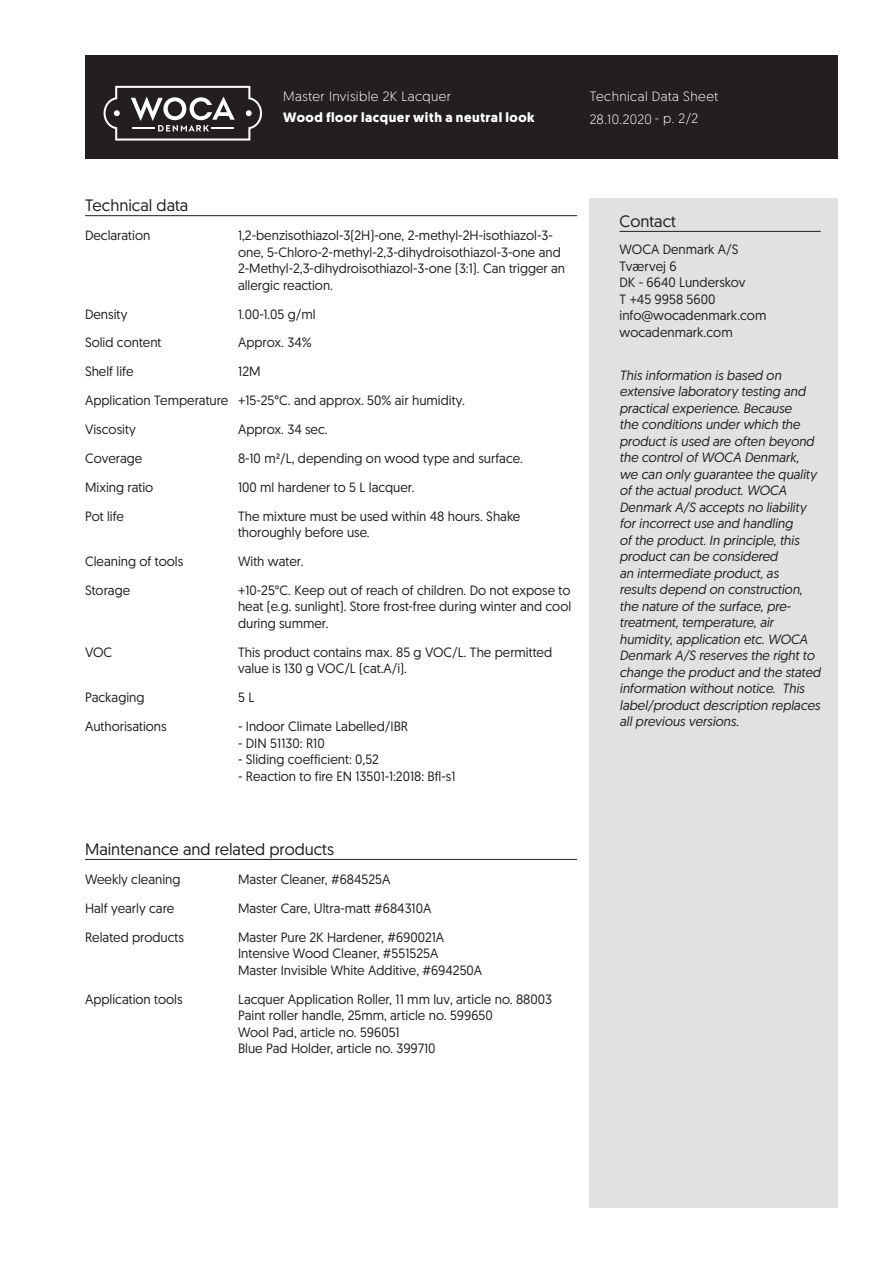
<style>
.page{position:relative;width:893px;height:1263px;background:#fff}
.page>*{position:absolute;margin:0;border:0;box-sizing:border-box;transform-origin:0 0}
.skyBodyHdn{font:16.5px "Geomanist";color:#231f20}
.skyContactHdnBodytex{font:16.5px "Geomanist";color:#231f20}
.skyBodyTxt{font:13.5px/16.5px "Geomanist";color:#231f20}
.skyDisclaimerTxtBody{font:italic 13.5px/16.5px "Geomanist";color:#231f20}
.skyBodyCap{font:13.5px "Geomanist";color:#231f20}
.skyWhiteHdnBodytext{font:300 13.5px "Geomanist";letter-spacing:.03em;color:#fff}
.skyWhiteBoldHdnBodyt{font:700 13.5px "Geomanist";letter-spacing:.04em;color:#fff}
</style>
<div class="page">
<div style="left:85px;top:55px;width:753px;height:104px;background:#231f20"></div>
<div style="left:590px;top:198px;width:248px;height:1010px;background:#e0e1e3"></div>
<hr style="left:619px;top:231px;width:202px;height:1px;background:#231f20">
<hr style="left:85px;top:215px;width:492px;height:1px;background:#231f20">
<hr style="left:85px;top:859px;width:492px;height:1px;background:#231f20">
<svg style="left:104px;top:86px;width:158px;height:55px"></svg>
<p class="skyWhiteHdnBodytext" style="left:283px;top:87px;width:169px">Master Invisible 2K Lacquer</p>
<p class="skyWhiteBoldHdnBodyt" style="left:283px;top:108px;width:253px">Wood floor lacquer with a neutral look</p>
<p class="skyWhiteHdnBodytext" style="left:590px;top:87px;width:130px">Technical Data Sheet</p>
<p class="skyWhiteHdnBodytext" style="left:590px;top:110px;width:110px">28.10.2020 - p. 2/2</p>
<p class="skyBodyHdn" style="left:85px;top:195px;width:105px">Technical data</p>
<p class="skyBodyCap" style="left:85px;top:227px;width:67px">Declaration</p>
<p class="skyBodyTxt" style="left:238px;top:227px;width:329px">1,2-benzisothiazol-3(2H)-one, 2-methyl-2H-isothiazol-3- one, 5-Chloro-2-methyl-2,3-dihydroisothiazol-3-one and 2-Methyl-2,3-dihydroisothiazol-3-one (3:1). Can trigger an allergic reaction.</p>
<p class="skyBodyCap" style="left:85px;top:305px;width:44px">Density</p>
<p class="skyBodyTxt" style="left:238px;top:305px;width:79px">1.00-1.05 g/ml</p>
<p class="skyBodyCap" style="left:85px;top:334px;width:78px">Solid content</p>
<p class="skyBodyTxt" style="left:238px;top:334px;width:75px">Approx. 34%</p>
<p class="skyBodyCap" style="left:85px;top:363px;width:50px">Shelf life</p>
<p class="skyBodyTxt" style="left:238px;top:363px;width:24px">12M</p>
<p class="skyBodyCap" style="left:85px;top:392px;width:145px">Application Temperature</p>
<p class="skyBodyTxt" style="left:238px;top:392px;width:228px">+15-25°C. and approx. 50% air humidity.</p>
<p class="skyBodyCap" style="left:85px;top:421px;width:53px">Viscosity</p>
<p class="skyBodyTxt" style="left:238px;top:421px;width:91px">Approx. 34 sec.</p>
<p class="skyBodyCap" style="left:85px;top:449px;width:59px">Coverage</p>
<p class="skyBodyTxt" style="left:238px;top:449px;width:286px">8-10 m²/L, depending on wood type and surface.</p>
<p class="skyBodyCap" style="left:85px;top:478px;width:70px">Mixing ratio</p>
<p class="skyBodyTxt" style="left:238px;top:478px;width:178px">100 ml hardener to 5 L lacquer.</p>
<p class="skyBodyCap" style="left:85px;top:507px;width:40px">Pot life</p>
<p class="skyBodyTxt" style="left:238px;top:507px;width:284px">The mixture must be used within 48 hours. Shake thoroughly before use.</p>
<p class="skyBodyCap" style="left:85px;top:553px;width:100px">Cleaning of tools</p>
<p class="skyBodyTxt" style="left:238px;top:553px;width:67px">With water.</p>
<p class="skyBodyCap" style="left:85px;top:581px;width:47px">Storage</p>
<p class="skyBodyTxt" style="left:238px;top:582px;width:335px;text-align:justify">+10-25°C. Keep out of reach of children. Do not expose to heat (e.g. sunlight). Store frost-free during winter and cool during summer.</p>
<p class="skyBodyCap" style="left:85px;top:643px;width:29px">VOC</p>
<p class="skyBodyTxt" style="left:238px;top:643px;width:316px">This product contains max. 85 g VOC/L. The permitted value is 130 g VOC/L (cat.A/i).</p>
<p class="skyBodyCap" style="left:85px;top:689px;width:61px">Packaging</p>
<p class="skyBodyTxt" style="left:238px;top:689px;width:18px">5 L</p>
<p class="skyBodyCap" style="left:85px;top:718px;width:83px">Authorisations</p>
<p class="skyBodyTxt" style="left:238px;top:718px;width:172px">- Indoor Climate Labelled/IBR</p>
<p class="skyBodyTxt" style="left:238px;top:734px;width:88px">- DIN 51130: R10</p>
<p class="skyBodyTxt" style="left:238px;top:751px;width:142px">- Sliding coefficient: 0,52</p>
<p class="skyBodyTxt" style="left:238px;top:767px;width:219px">- Reaction to fire EN 13501-1:2018: Bfl-s1</p>
<p class="skyBodyHdn" style="left:85px;top:838px;width:250px">Maintenance and related products</p>
<p class="skyBodyCap" style="left:85px;top:870px;width:97px">Weekly cleaning</p>
<p class="skyBodyTxt" style="left:238px;top:870px;width:154px">Master Cleaner, #684525A</p>
<p class="skyBodyCap" style="left:85px;top:899px;width:91px">Half yearly care</p>
<p class="skyBodyTxt" style="left:238px;top:899px;width:195px">Master Care, Ultra-matt #684310A</p>
<p class="skyBodyCap" style="left:85px;top:928px;width:100px">Related products</p>
<p class="skyBodyTxt" style="left:238px;top:928px;width:208px">Master Pure 2K Hardener, #690021A</p>
<p class="skyBodyTxt" style="left:238px;top:945px;width:202px">Intensive Wood Cleaner, #551525A</p>
<p class="skyBodyTxt" style="left:238px;top:961px;width:246px">Master Invisible White Additive, #694250A</p>
<p class="skyBodyCap" style="left:85px;top:990px;width:99px">Application tools</p>
<p class="skyBodyTxt" style="left:238px;top:990px;width:316px">Lacquer Application Roller, 11 mm luv, article no. 88003</p>
<p class="skyBodyTxt" style="left:238px;top:1007px;width:256px">Paint roller handle, 25mm, article no. 599650</p>
<p class="skyBodyTxt" style="left:238px;top:1023px;width:163px">Wool Pad, article no. 596051</p>
<p class="skyBodyTxt" style="left:238px;top:1040px;width:199px">Blue Pad Holder, article no. 399710</p>
<p class="skyContactHdnBodytex" style="left:619px;top:210px;width:58px">Contact</p>
<p class="skyBodyTxt" style="left:619px;top:241px;width:121px">WOCA Denmark A/S</p>
<p class="skyBodyTxt" style="left:619px;top:257px;width:59px">Tværvej 6</p>
<p class="skyBodyTxt" style="left:619px;top:274px;width:127px">DK - 6640 Lunderskov</p>
<p class="skyBodyTxt" style="left:619px;top:290px;width:97px">T +45 9958 5600</p>
<p class="skyBodyTxt" style="left:619px;top:307px;width:148px">info@wocadenmark.com</p>
<p class="skyBodyTxt" style="left:619px;top:323px;width:115px">wocadenmark.com</p>
<p class="skyDisclaimerTxtBody" style="left:619px;top:366px;width:203px">This information is based on extensive laboratory testing and practical experience. Because<br>the conditions under which the product is used are often beyond the control of WOCA Denmark,<br>we can only guarantee the quality of the actual product. WOCA<br>Denmark A/S accepts no liability for incorrect use and handling<br>of the product. In principle, this product can be considered<br>an intermediate product, as<br>results depend on construction, the nature of the surface, pre&shy;treatment, temperature, air humidity, application etc. WOCA<br>Denmark A/S reserves the right to change the product and the stated information without notice. This label/product description replaces all previous versions.</p>
</div>
